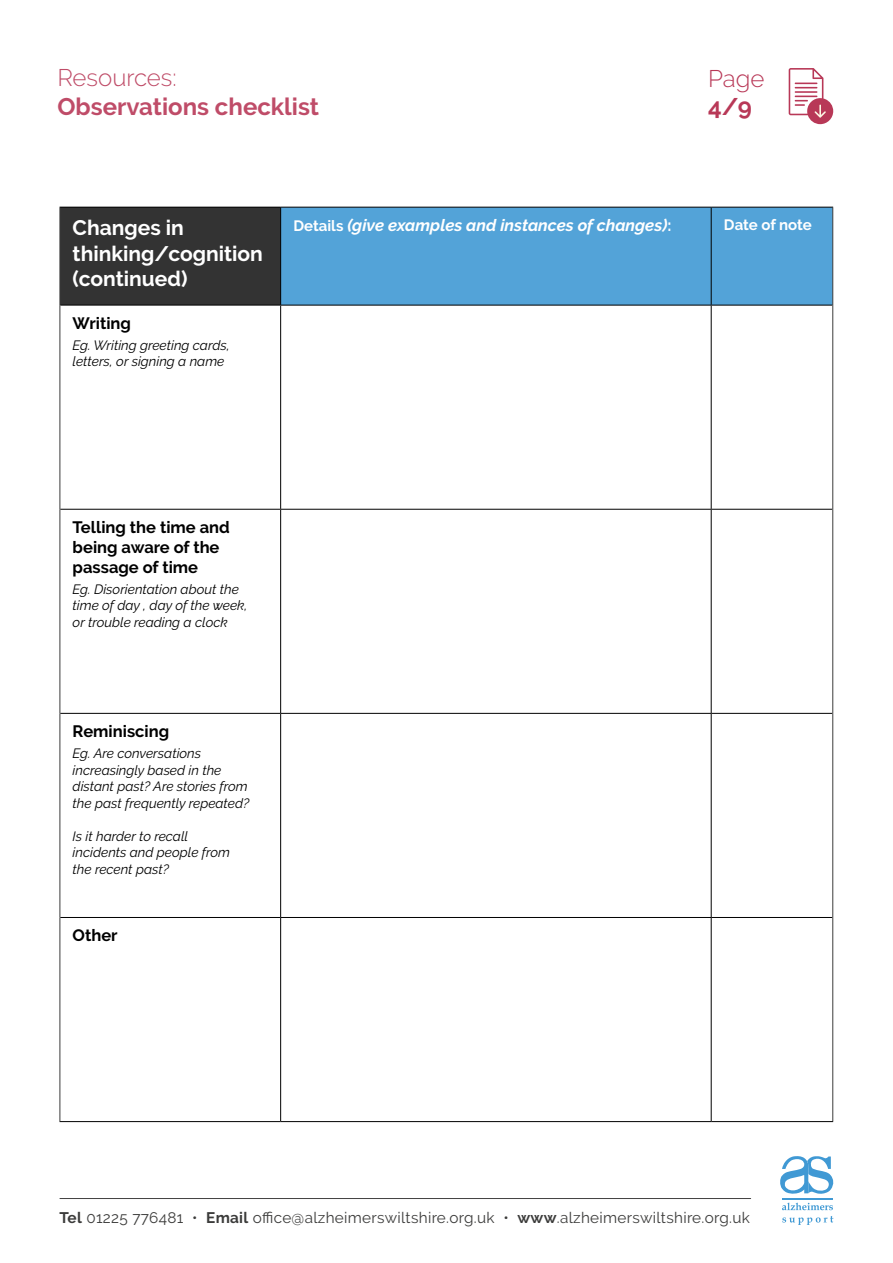
<style>
.page{position:relative;width:893px;height:1263px;background:#fff}
.page>*{position:absolute;margin:0;border:0;box-sizing:border-box;transform-origin:0 0}
.t1{font:700 24px "Raleway";color:#bf4c68}
.t2{font:300 24px "Raleway";color:#bf4c68}
.t3{font:300 24px "Raleway";color:#b83857}
.t4{font:700 24px "Raleway";color:#b83857}
.t5{font:700 21px/25.2px "Raleway";color:#fff}
.t6{font:700 16.5px/19.8px "Raleway";color:#000}
.t7{font:italic 700 16.5px "Raleway";color:#fff}
.t8{font:15.3px "Raleway";letter-spacing:.02em;color:#3c3c3b}
.t9{font:700 15px "Raleway";letter-spacing:-.005em;color:#fff}
.t10{font:italic 13.5px/16.5px "Raleway";color:#000}
.s1{font-style:normal;font-size:15px}
.s2{font-style:normal}
.s3{font-weight:700}
</style>
<div class="page">
<svg style="left:782px;top:1202px;width:51px;height:8px"></svg>
<svg style="left:782px;top:1216px;width:51px;height:9px"></svg>
<hr style="left:782px;top:1198px;width:51px;height:1px;background:#4099d4">
<svg style="left:780px;top:1156px;width:54px;height:38px"></svg>
<hr style="left:60px;top:1198px;width:691px;height:1px;background:#434242">
<svg style="left:789px;top:68px;width:44px;height:56px"></svg>
<div style="left:60px;top:207px;width:221px;height:98px;background:#333"></div>
<div style="left:281px;top:208px;width:551px;height:97px;background:#53a3d8"></div>
<hr style="left:60px;top:207px;width:221px;height:1px;background:#000">
<hr style="left:281px;top:207px;width:430px;height:1px;background:#000">
<hr style="left:711px;top:207px;width:122px;height:1px;background:#000">
<hr style="left:60px;top:305px;width:221px;height:1px;background:#000">
<hr style="left:281px;top:305px;width:430px;height:1px;background:#000">
<hr style="left:711px;top:305px;width:121px;height:1px;background:#000">
<hr style="left:60px;top:509px;width:221px;height:1px;background:#000">
<hr style="left:281px;top:509px;width:430px;height:1px;background:#000">
<hr style="left:711px;top:509px;width:121px;height:1px;background:#000">
<hr style="left:60px;top:713px;width:221px;height:1px;background:#000">
<hr style="left:281px;top:713px;width:430px;height:1px;background:#000">
<hr style="left:711px;top:713px;width:121px;height:1px;background:#000">
<hr style="left:60px;top:917px;width:221px;height:1px;background:#000">
<hr style="left:281px;top:917px;width:430px;height:1px;background:#000">
<hr style="left:711px;top:917px;width:121px;height:1px;background:#000">
<hr style="left:60px;top:1121px;width:221px;height:1px;background:#000">
<hr style="left:281px;top:1121px;width:430px;height:1px;background:#000">
<hr style="left:711px;top:1121px;width:122px;height:1px;background:#000">
<hr style="left:280px;top:208px;width:1px;height:97px;background:#000">
<hr style="left:711px;top:208px;width:1px;height:97px;background:#000">
<hr style="left:280px;top:305px;width:1px;height:204px;background:#000">
<hr style="left:711px;top:305px;width:1px;height:204px;background:#000">
<hr style="left:280px;top:510px;width:1px;height:203px;background:#000">
<hr style="left:711px;top:510px;width:1px;height:203px;background:#000">
<hr style="left:280px;top:714px;width:1px;height:203px;background:#000">
<hr style="left:711px;top:714px;width:1px;height:203px;background:#000">
<hr style="left:280px;top:918px;width:1px;height:203px;background:#000">
<hr style="left:711px;top:918px;width:1px;height:203px;background:#000">
<hr style="left:60px;top:208px;width:1px;height:97px;background:#3c3c3b">
<hr style="left:832px;top:208px;width:1px;height:97px;background:#3c3c3b">
<hr style="left:60px;top:305px;width:1px;height:204px;background:#3c3c3b">
<hr style="left:832px;top:305px;width:1px;height:204px;background:#3c3c3b">
<hr style="left:60px;top:509px;width:1px;height:204px;background:#3c3c3b">
<hr style="left:832px;top:509px;width:1px;height:204px;background:#3c3c3b">
<hr style="left:60px;top:713px;width:1px;height:204px;background:#3c3c3b">
<hr style="left:832px;top:713px;width:1px;height:204px;background:#3c3c3b">
<hr style="left:60px;top:917px;width:1px;height:204px;background:#3c3c3b">
<hr style="left:832px;top:917px;width:1px;height:204px;background:#3c3c3b">
<h1 class="t2" style="left:57px;top:64px;width:121px">Resources:</h1>
<h1 class="t1" style="left:57px;top:93px;width:263px">Observations checklist</h1>
<h1 class="t3" style="left:708px;top:64px;width:58px">Page</h1>
<h1 class="t4" style="left:708px;top:93px;width:45px">4/9</h1>
<h2 class="t5" style="left:73px;top:215px;width:192px">Changes in thinking/cognition (continued)</h2>
<p class="t7" style="left:293px;top:216px;width:379px"><span class="s1">Details</span> (give examples and instances of changes)<span class="s2">:</span></p>
<p class="t9" style="left:724px;top:216px;width:89px">Date of note</p>
<p class="t6" style="left:73px;top:313px;width:60px">Writing</p>
<p class="t10" style="left:73px;top:337px;width:159px">Eg. Writing greeting cards, letters, or signing a name</p>
<p class="t6" style="left:73px;top:518px;width:159px">Telling the time and being aware of the passage of time</p>
<p class="t10" style="left:73px;top:581px;width:176px">Eg. Disorientation about the time of day , day of the week, or trouble reading a clock</p>
<p class="t6" style="left:73px;top:722px;width:98px">Reminiscing</p>
<p class="t10" style="left:73px;top:745px;width:178px">Eg. Are conversations increasingly based in the distant past? Are stories from the past frequently repeated?</p>
<p class="t10" style="left:73px;top:827px;width:159px">Is it harder to recall incidents and people from the recent past?</p>
<p class="t6" style="left:73px;top:926px;width:47px">Other</p>
<p class="t8" style="left:60px;top:1208px;width:692px"><span class="s3">Tel</span> 01225 776481 • <span class="s3">Email</span> office@alzheimerswiltshire.org.uk • <span class="s3">www</span>.alzheimerswiltshire.org.uk</p>
</div>
